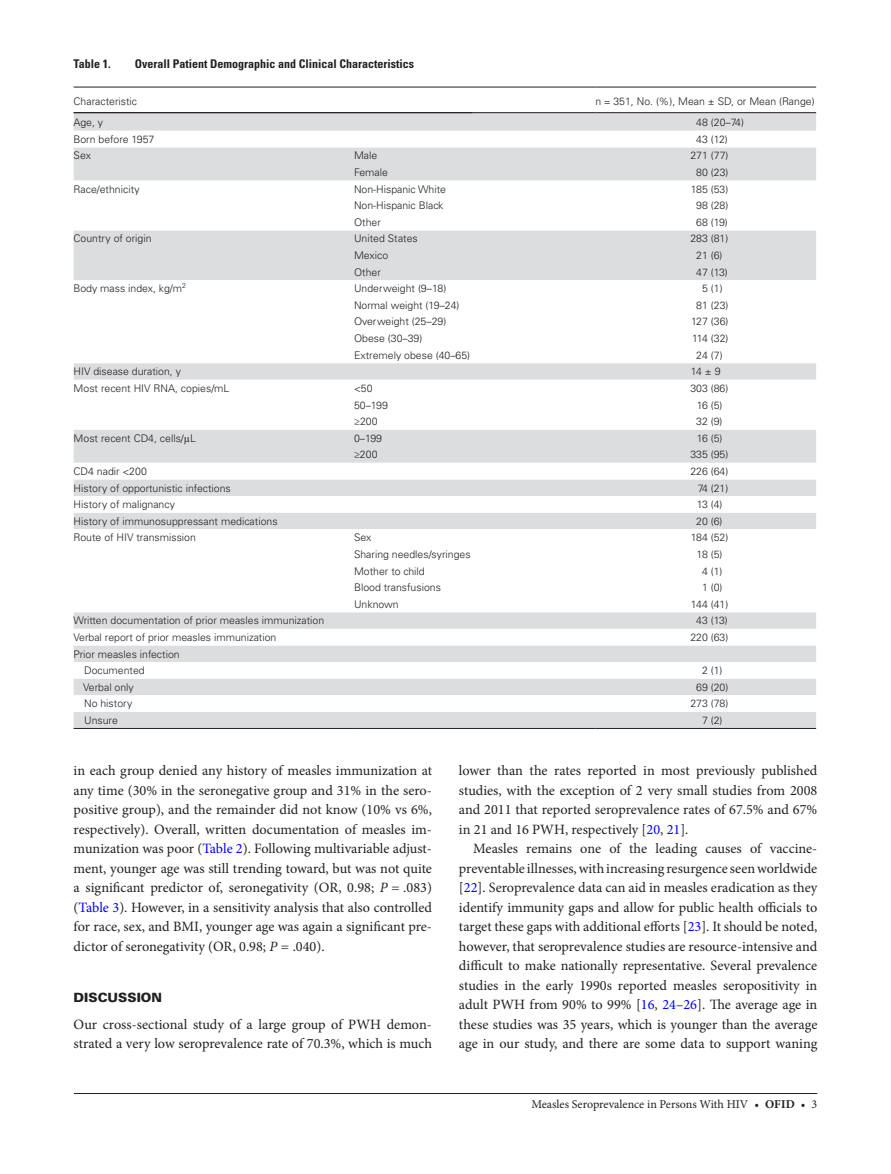
<style>
.page{position:relative;width:891px;height:1174px;background:#fff}
.page>*{position:absolute;margin:0;border:0;box-sizing:border-box;transform-origin:0 0}
.t1{font:14.25px/19.5px "Minion Pro";color:#231f20;text-align:justify}
.t2{font:900 12.75px "Univers LT Std";color:#231f20}
.t3{font:700 condensed 12px "Univers LT Std";color:#231f20}
.t4{font:12px "Minion Pro";color:#231f20}
.t5{font:300 10.5px/16.6px "Univers LT Std";color:#231f20}
.s1{font-family:"Gandhari Unicode";font-weight:400}
.s2{color:#00f}
.s3{font-style:italic}
.s4{font-weight:700}
</style>
<div class="page">
<hr style="left:74px;top:1093px;width:743px;height:1px;background:#231f20">
<div style="left:74px;top:113px;width:742px;height:615px;background:#dcdddf"></div>
<svg style="left:74px;top:131px;width:742px;height:581px"></svg>
<hr style="left:74px;top:87px;width:280px;height:1px;background:#231f20">
<hr style="left:354px;top:87px;width:241px;height:1px;background:#231f20">
<hr style="left:595px;top:87px;width:221px;height:1px;background:#231f20">
<hr style="left:74px;top:728px;width:280px;height:1px;background:#231f20">
<hr style="left:354px;top:728px;width:241px;height:1px;background:#231f20">
<hr style="left:595px;top:728px;width:221px;height:1px;background:#231f20">
<hr style="left:354px;top:112px;width:241px;height:1px;background:#231f20">
<hr style="left:595px;top:112px;width:221px;height:1px;background:#231f20">
<hr style="left:74px;top:112px;width:398px;height:1px;background:#231f20">
<p class="t3" style="left:74px;top:56px;width:39px">Table 1.</p>
<p class="t3" style="left:135px;top:56px;width:281px">Overall Patient Demographic and Clinical Characteristics</p>
<p class="t5" style="left:74px;top:93px;width:65px">Characteristic</p>
<p class="t5" style="left:595px;top:93px;width:221px">n = 351, No. (%), Mean ± SD, or Mean (Range)</p>
<p class="t5" style="left:74px;top:114px;width:31px">Age, y</p>
<p class="t5" style="left:696px;top:114px;width:49px">48 (20–74)</p>
<p class="t5" style="left:74px;top:131px;width:82px">Born before 1957</p>
<p class="t5" style="left:696px;top:131px;width:33px">43 (12)</p>
<p class="t5" style="left:74px;top:147px;width:19px">Sex</p>
<p class="t5" style="left:354px;top:147px;width:25px">Male</p>
<p class="t5" style="left:690px;top:147px;width:39px">271 (77)</p>
<p class="t5" style="left:354px;top:164px;width:36px">Female</p>
<p class="t5" style="left:696px;top:164px;width:34px">80 (23)</p>
<p class="t5" style="left:74px;top:181px;width:68px">Race/ethnicity</p>
<p class="t5" style="left:354px;top:181px;width:93px">Non-Hispanic White</p>
<p class="t5" style="left:691px;top:181px;width:39px">185 (53)</p>
<p class="t5" style="left:354px;top:197px;width:91px">Non-Hispanic Black</p>
<p class="t5" style="left:696px;top:197px;width:34px">98 (28)</p>
<p class="t5" style="left:354px;top:214px;width:28px">Other</p>
<p class="t5" style="left:696px;top:214px;width:33px">68 (19)</p>
<p class="t5" style="left:74px;top:230px;width:80px">Country of origin</p>
<p class="t5" style="left:354px;top:230px;width:65px">United States</p>
<p class="t5" style="left:690px;top:230px;width:39px">283 (81)</p>
<p class="t5" style="left:354px;top:247px;width:36px">Mexico</p>
<p class="t5" style="left:696px;top:247px;width:28px">21 (6)</p>
<p class="t5" style="left:354px;top:264px;width:28px">Other</p>
<p class="t5" style="left:696px;top:264px;width:33px">47 (13)</p>
<p class="t5" style="left:74px;top:280px;width:114px">Body mass index, kg/m<sup>2</sup></p>
<p class="t5" style="left:354px;top:280px;width:94px">Underweight (9–18)</p>
<p class="t5" style="left:702px;top:280px;width:22px">5 (1)</p>
<p class="t5" style="left:354px;top:297px;width:107px">Normal weight (19–24)</p>
<p class="t5" style="left:696px;top:297px;width:34px">81 (23)</p>
<p class="t5" style="left:354px;top:313px;width:94px">Overweight (25–29)</p>
<p class="t5" style="left:691px;top:313px;width:39px">127 (36)</p>
<p class="t5" style="left:354px;top:330px;width:70px">Obese (30–39)</p>
<p class="t5" style="left:692px;top:330px;width:38px">114 (32)</p>
<p class="t5" style="left:354px;top:347px;width:118px">Extremely obese (40–65)</p>
<p class="t5" style="left:696px;top:347px;width:28px">24 (7)</p>
<p class="t5" style="left:74px;top:363px;width:109px">HIV disease duration, y</p>
<p class="t5" style="left:691px;top:363px;width:31px">14 ± 9</p>
<p class="t5" style="left:74px;top:380px;width:157px">Most recent HIV RNA, copies/mL</p>
<p class="t5" style="left:354px;top:380px;width:20px">&lt;50</p>
<p class="t5" style="left:690px;top:380px;width:39px">303 (86)</p>
<p class="t5" style="left:354px;top:396px;width:35px">50–199</p>
<p class="t5" style="left:697px;top:396px;width:27px">16 (5)</p>
<p class="t5" style="left:354px;top:413px;width:25px">≥200</p>
<p class="t5" style="left:696px;top:413px;width:28px">32 (9)</p>
<p class="t5" style="left:74px;top:430px;width:124px">Most recent CD4, cells/<span class="s1">μ</span>L</p>
<p class="t5" style="left:354px;top:430px;width:30px">0–199</p>
<p class="t5" style="left:697px;top:430px;width:27px">16 (5)</p>
<p class="t5" style="left:354px;top:446px;width:25px">≥200</p>
<p class="t5" style="left:690px;top:446px;width:39px">335 (95)</p>
<p class="t5" style="left:74px;top:463px;width:75px">CD4 nadir &lt;200</p>
<p class="t5" style="left:690px;top:463px;width:39px">226 (64)</p>
<p class="t5" style="left:74px;top:479px;width:159px">History of opportunistic infections</p>
<p class="t5" style="left:698px;top:479px;width:32px">74 (21)</p>
<p class="t5" style="left:74px;top:496px;width:103px">History of malignancy</p>
<p class="t5" style="left:697px;top:496px;width:27px">13 (4)</p>
<p class="t5" style="left:74px;top:513px;width:206px">History of immunosuppressant medications</p>
<p class="t5" style="left:696px;top:513px;width:28px">20 (6)</p>
<p class="t5" style="left:74px;top:529px;width:124px">Route of HIV transmission</p>
<p class="t5" style="left:354px;top:529px;width:19px">Sex</p>
<p class="t5" style="left:691px;top:529px;width:39px">184 (52)</p>
<p class="t5" style="left:354px;top:546px;width:118px">Sharing needles/syringes</p>
<p class="t5" style="left:697px;top:546px;width:27px">18 (5)</p>
<p class="t5" style="left:354px;top:562px;width:72px">Mother to child</p>
<p class="t5" style="left:702px;top:562px;width:22px">4 (1)</p>
<p class="t5" style="left:354px;top:579px;width:88px">Blood transfusions</p>
<p class="t5" style="left:702px;top:579px;width:22px">1 (0)</p>
<p class="t5" style="left:354px;top:596px;width:46px">Unknown</p>
<p class="t5" style="left:691px;top:596px;width:39px">144 (41)</p>
<p class="t5" style="left:74px;top:612px;width:252px">Written documentation of prior measles immunization</p>
<p class="t5" style="left:696px;top:612px;width:33px">43 (13)</p>
<p class="t5" style="left:74px;top:629px;width:204px">Verbal report of prior measles immunization</p>
<p class="t5" style="left:690px;top:629px;width:39px">220 (63)</p>
<p class="t5" style="left:84px;top:645px;width:97px;text-indent:-10px">Prior measles infection<br>Documented</p>
<p class="t5" style="left:702px;top:662px;width:22px">2 (1)</p>
<p class="t5" style="left:83px;top:679px;width:52px">Verbal only</p>
<p class="t5" style="left:696px;top:679px;width:34px">69 (20)</p>
<p class="t5" style="left:84px;top:695px;width:50px">No history</p>
<p class="t5" style="left:690px;top:695px;width:39px">273 (78)</p>
<p class="t5" style="left:84px;top:712px;width:35px">Unsure</p>
<p class="t5" style="left:702px;top:712px;width:22px">7 (2)</p>
<p class="t1" style="left:74px;top:761px;width:360px">in each group denied any history of measles immunization at any time (30% in the seronegative group and 31% in the sero&shy;positive group), and the remainder did not know (10% vs 6%, respectively). Overall, written documentation of measles im&shy;munization was poor (<span class="s2">Table 2</span>). Following multivariable adjust&shy;ment, younger age was still trending toward, but was not quite a significant predictor of, seronegativity (OR, 0.98; <span class="s3">P</span> = .083) (<span class="s2">Table 3</span>). However, in a sensitivity analysis that also controlled for race, sex, and BMI, younger age was again a significant pre&shy;dictor of seronegativity (OR, 0.98; <span class="s3">P</span> = .040).</p>
<p class="t2" style="left:74px;top:989px;width:90px">DISCUSSION</p>
<p class="t1" style="left:74px;top:1014px;width:360px">Our cross-sectional study of a large group of PWH demon&shy;strated a very low seroprevalence rate of 70.3%, which is much</p>
<p class="t1" style="left:459px;top:761px;width:360px">lower than the rates reported in most previously published studies, with the exception of 2 very small studies from 2008 and 2011 that reported seroprevalence rates of 67.5% and 67% in 21 and 16 PWH, respectively [<span class="s2">20</span>, <span class="s2">21</span>].</p>
<p class="t1" style="left:459px;top:839px;width:360px;text-indent:14px">Measles remains one of the leading causes of vaccine&shy;preventable illnesses, with increasing resurgence seen worldwide [<span class="s2">22</span>]. Seroprevalence data can aid in measles eradication as they identify immunity gaps and allow for public health officials to target these gaps with additional efforts [<span class="s2">23</span>]. It should be noted, however, that seroprevalence studies are resource-intensive and difficult to make nationally representative. Several prevalence studies in the early 1990s reported measles seropositivity in adult PWH from 90% to 99% [<span class="s2">16</span>, <span class="s2">24–26</span>]. The average age in these studies was 35 years, which is younger than the average age in our study, and there are some data to support waning</p>
<p class="t4" style="left:531px;top:1096px;width:287px">Measles Seroprevalence in Persons With HIV • <span class="s4">ofid</span> • 3</p>
</div>
